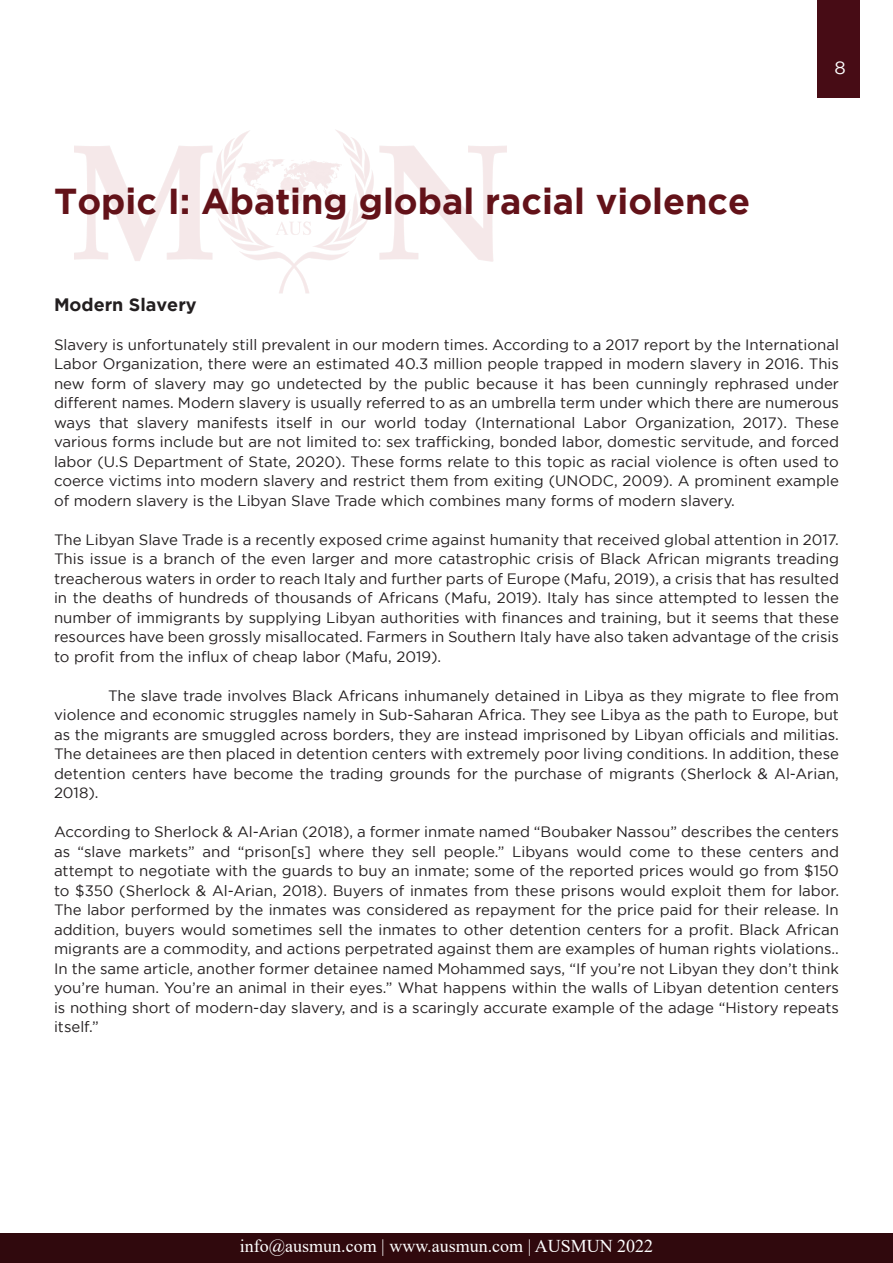
<style>
.page{position:relative;width:893px;height:1263px;background:#fff}
.page>*{position:absolute;margin:0;border:0;box-sizing:border-box;transform-origin:0 0}
.t1{font:700 36px "Gotham";color:#631219}
.t2{font:18px "Times New Roman";color:#fff}
.t3{font:700 18px "Gotham";color:#231f20}
.t4{font:18px "Gotham";color:#fff}
.t5{font:15px/19.5px "Gotham";color:#231f20;text-align:justify}
</style>
<div class="page">
<div style="left:818px;top:0;width:42px;height:98px;background:#470c15"></div>
<div style="left:0;top:1233px;width:893px;height:30px;background:#30090d"></div>
<img style="left:74px;top:130px;width:432px;height:163px">
<p class="t1" style="left:54px;top:181px;width:698px">Topic I: Abating global racial violence</p>
<p class="t4" style="left:834px;top:58px;width:13px">8</p>
<p class="t3" style="left:54px;top:294px;width:144px">Modern Slavery</p>
<p class="t5" style="left:54px;top:334px;width:786px">Slavery is unfortunately still prevalent in our modern times. According to a 2017 report by the International Labor Organization, there were an estimated 40.3 million people trapped in modern slavery in 2016. This new form of slavery may go undetected by the public because it has been cunningly rephrased under different names. Modern slavery is usually referred to as an umbrella term under which there are numerous ways that slavery manifests itself in our world today (International Labor Organization, 2017). These various forms include but are not limited to: sex trafficking, bonded labor, domestic servitude, and forced labor (U.S Department of State, 2020). These forms relate to this topic as racial violence is often used to coerce victims into modern slavery and restrict them from exiting (UNODC, 2009). A prominent example of modern slavery is the Libyan Slave Trade which combines many forms of modern slavery.</p>
<p class="t5" style="left:54px;top:529px;width:786px">The Libyan Slave Trade is a recently exposed crime against humanity that received global attention in 2017.<br>This issue is a branch of the even larger and more catastrophic crisis of Black African migrants treading treacherous waters in order to reach Italy and further parts of Europe (Mafu, 2019), a crisis that has resulted in the deaths of hundreds of thousands of Africans (Mafu, 2019). Italy has since attempted to lessen the number of immigrants by supplying Libyan authorities with finances and training, but it seems that these resources have been grossly misallocated. Farmers in Southern Italy have also taken advantage of the crisis to profit from the influx of cheap labor (Mafu, 2019).</p>
<p class="t5" style="left:54px;top:685px;width:786px;text-indent:54px">The slave trade involves Black Africans inhumanely detained in Libya as they migrate to flee from violence and economic struggles namely in Sub-Saharan Africa. They see Libya as the path to Europe, but as the migrants are smuggled across borders, they are instead imprisoned by Libyan officials and militias.<br>The detainees are then placed in detention centers with extremely poor living conditions. In addition, these detention centers have become the trading grounds for the purchase of migrants (Sherlock &amp; Al-Arian, 2018).</p>
<p class="t5" style="left:54px;top:822px;width:786px">According to Sherlock &amp; Al-Arian (2018), a former inmate named “Boubaker Nassou” describes the centers as “slave markets” and “prison[s] where they sell people.” Libyans would come to these centers and attempt to negotiate with the guards to buy an inmate; some of the reported prices would go from $150 to $350 (Sherlock &amp; Al-Arian, 2018). Buyers of inmates from these prisons would exploit them for labor.<br>The labor performed by the inmates was considered as repayment for the price paid for their release. In addition, buyers would sometimes sell the inmates to other detention centers for a profit. Black African migrants are a commodity, and actions perpetrated against them are examples of human rights violations..<br>In the same article, another former detainee named Mohammed says, “If you’re not Libyan they don’t think you’re human. You’re an animal in their eyes.” What happens within the walls of Libyan detention centers is nothing short of modern-day slavery, and is a scaringly accurate example of the adage “History repeats itself.”</p>
<p class="t2" style="left:240px;top:1233px;width:415px">info@ausmun.com | www.ausmun.com | AUSMUN 2022</p>
</div>
